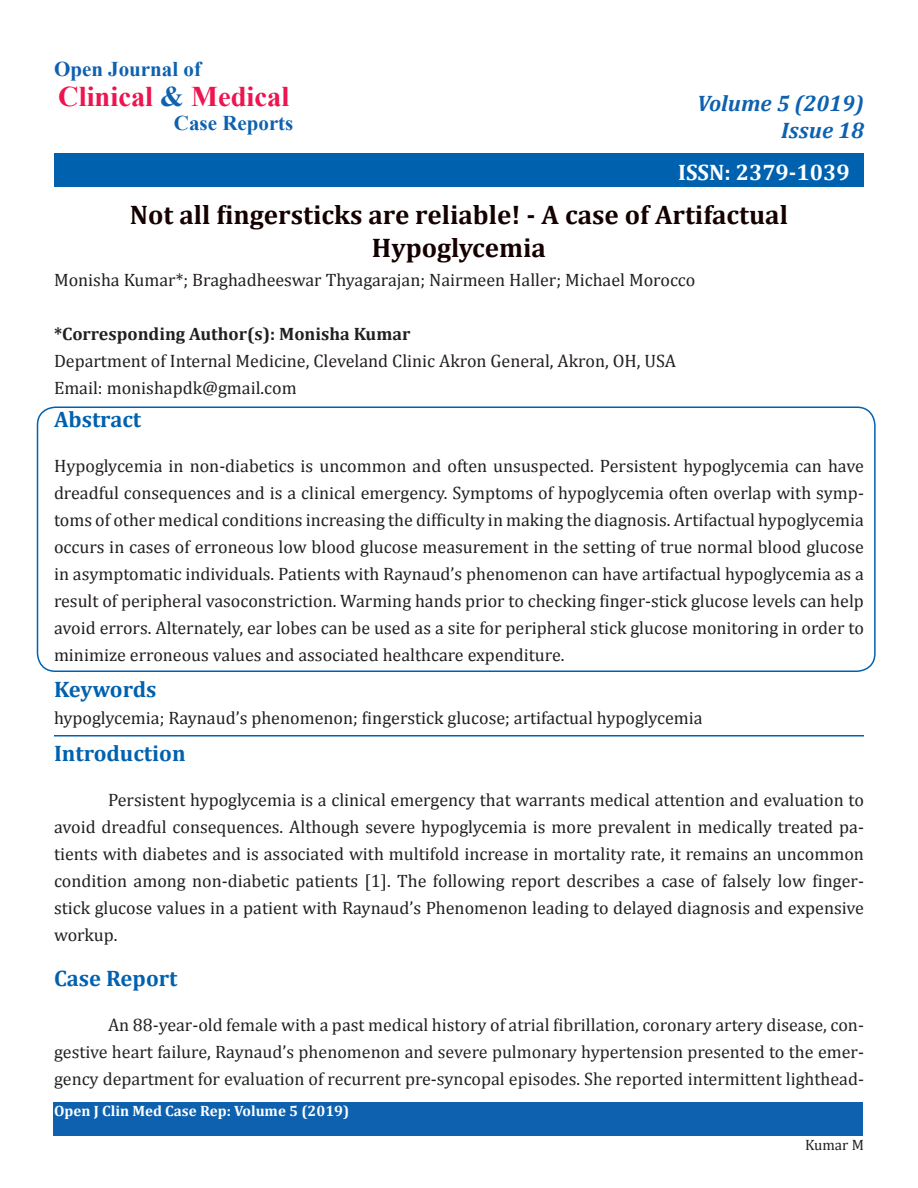
<style>
.page{position:relative;width:918px;height:1188px;background:#fff}
.page>*{position:absolute;margin:0;border:0;box-sizing:border-box;transform-origin:0 0}
.t1{font:700 28.5px "Times New Roman";color:#ed1450}
.t2{font:700 27px "Cambria";color:#150000}
.t3{font:700 22.5px "Cambria";color:#0061af}
.t4{font:italic 700 22.5px "Cambria";color:#0d61af}
.t5{font:700 22.5px "Cambria";color:#fff}
.t6{font:700 21px "Times New Roman";color:#0d61af}
.t7{font:18px/27px "Cambria";color:#231f20;text-align:justify}
.t8{font:18px/27px "Cambria";color:#222;text-align:justify}
.t9{font:700 18px "Cambria";color:#231f20}
.t10{font:700 15px "Cambria";color:#fff}
.t11{font:15px "Cambria";color:#231f20}
.s1{color:#0d61af}
</style>
<div class="page">
<div style="left:54px;top:153px;width:810px;height:34px;background:#0061af"></div>
<div style="left:53px;top:1102px;width:810px;height:34px;background:#0d61af"></div>
<hr style="left:54px;top:735px;width:810px;height:1px;background:#0061af">
<div style="left:37px;top:406px;width:839px;height:266px;border:2px solid #0061af;border-radius:18px"></div>
<p class="t6" style="left:54px;top:54px;width:149px">Open Journal of</p>
<p class="t1" style="left:58px;top:76px;width:233px">Clinical <span class="s1">&amp;</span> Medical</p>
<p class="t6" style="left:174px;top:108px;width:121px">Case Reports</p>
<p class="t4" style="left:697px;top:88px;width:168px">Volume 5 (2019)</p>
<p class="t4" style="left:781px;top:115px;width:84px">Issue 18</p>
<p class="t5" style="left:678px;top:156px;width:173px">ISSN: 2379-1039</p>
<p class="t2" style="left:130px;top:195px;width:660px">Not all fingersticks are reliable! - A case of Artifactual</p>
<p class="t2" style="left:372px;top:228px;width:176px">Hypoglycemia</p>
<p class="t7" style="left:54px;top:267px;width:643px">Monisha Kumar*; Braghadheeswar Thyagarajan; Nairmeen Haller; Michael Morocco</p>
<p class="t9" style="left:54px;top:321px;width:358px">*Corresponding Author(s): Monisha Kumar</p>
<p class="t7" style="left:54px;top:348px;width:624px">Department of Internal Medicine, Cleveland Clinic Akron General, Akron, OH, USA</p>
<p class="t7" style="left:54px;top:375px;width:244px">Email: monishapdk@gmail.com</p>
<p class="t3" style="left:54px;top:403px;width:89px">Abstract</p>
<p class="t7" style="left:54px;top:452px;width:811px">Hypoglycemia in non-diabetics is uncommon and often unsuspected. Persistent hypoglycemia can have dreadful consequences and is a clinical emergency. Symptoms of hypoglycemia often overlap with symp&shy;toms of other medical conditions increasing the difficulty in making the diagnosis. Artifactual hypoglycemia occurs in cases of erroneous low blood glucose measurement in the setting of true normal blood glucose in asymptomatic individuals. Patients with Raynaud’s phenomenon can have artifactual hypoglycemia as a result of peripheral vasoconstriction. Warming hands prior to checking finger-stick glucose levels can help avoid errors. Alternately, ear lobes can be used as a site for peripheral stick glucose monitoring in order to minimize erroneous values and associated healthcare expenditure.</p>
<p class="t3" style="left:54px;top:673px;width:104px">Keywords</p>
<p class="t7" style="left:54px;top:704px;width:650px">hypoglycemia; Raynaud’s phenomenon; fingerstick glucose; artifactual hypoglycemia</p>
<p class="t3" style="left:54px;top:737px;width:133px">Introduction</p>
<p class="t7" style="left:54px;top:786px;width:812px;text-indent:54px">Persistent hypoglycemia is a clinical emergency that warrants medical attention and evaluation to avoid dreadful consequences. Although severe hypoglycemia is more prevalent in medically treated pa&shy;tients with diabetes and is associated with multifold increase in mortality rate, it remains an uncommon condition among non-diabetic patients [1]. The following report describes a case of falsely low finger&shy;stick glucose values in a patient with Raynaud’s Phenomenon leading to delayed diagnosis and expensive workup.</p>
<p class="t3" style="left:54px;top:962px;width:125px">Case Report</p>
<p class="t8" style="left:54px;top:1011px;width:811px;text-indent:54px">An 88-year-old female with a past medical history of atrial fibrillation, coronary artery disease, con&shy;gestive heart failure, Raynaud’s phenomenon and severe pulmonary hypertension presented to the emer&shy;gency department for evaluation of recurrent pre-syncopal episodes. She reported intermittent lighthead-</p>
<p class="t10" style="left:54px;top:1100px;width:297px">Open J Clin Med Case Rep: Volume 5 (2019)</p>
<p class="t11" style="left:805px;top:1136px;width:60px">Kumar M</p>
</div>
